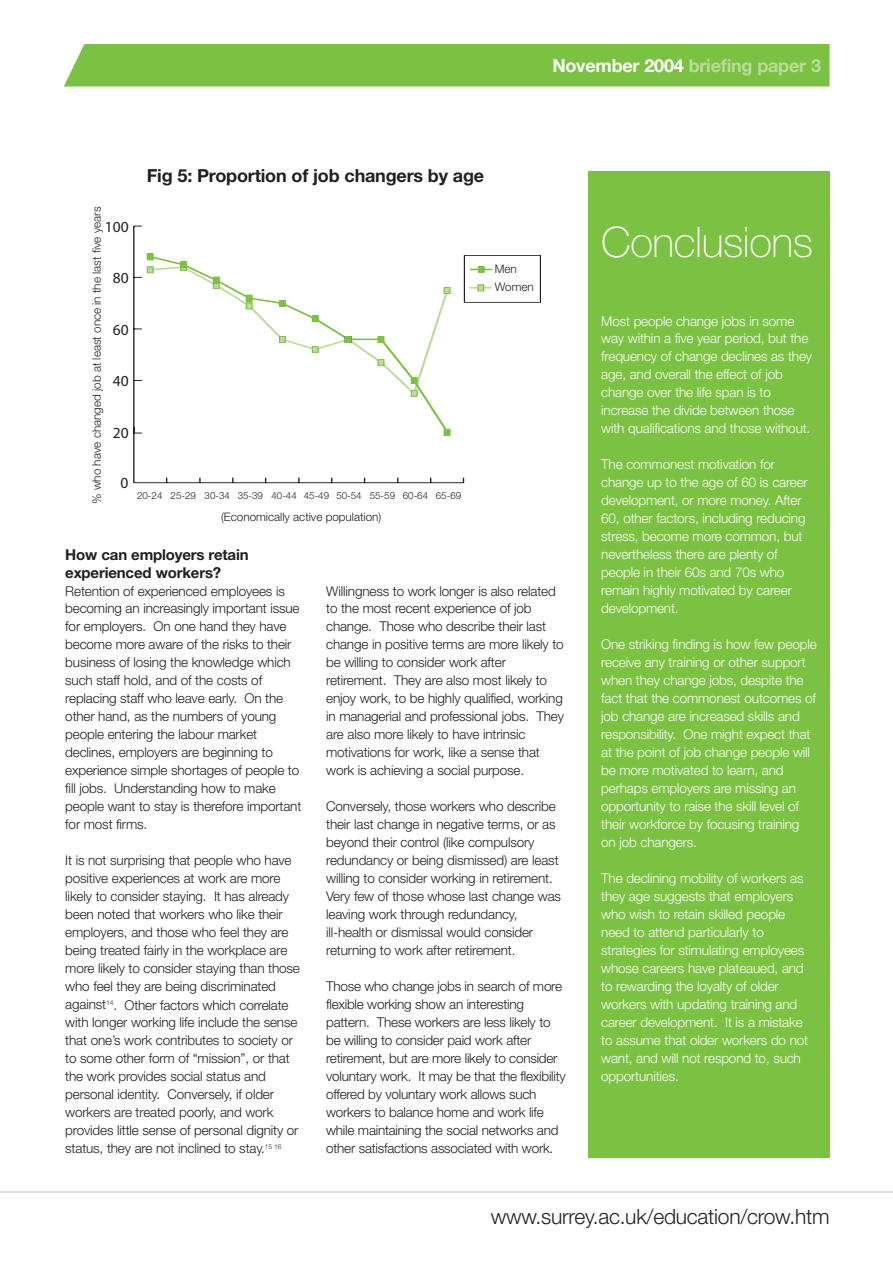
<style>
.page{position:relative;width:893px;height:1263px;background:#fff}
.page>*{position:absolute;margin:0;border:0;box-sizing:border-box;transform-origin:0 0}
.t1{font:100 42px "Helvetica Neue";letter-spacing:-.01em;color:#fff}
.t2{font:300 21px "Helvetica Neue";letter-spacing:-.01em;color:#231f20}
.t3{font:700 18px "Helvetica Neue";letter-spacing:-.01em;color:#231f20}
.t4{font:700 18px "Helvetica Neue";letter-spacing:-.01em;color:#bbdc9b}
.t5{font:15.45px "Myriad";color:#231f20}
.t6{font:700 15px/18px "Helvetica Neue";letter-spacing:-.01em;color:#231f20}
.t7{font:300 13.5px/18px "Helvetica Neue";letter-spacing:-.01em;color:#231f20}
.t8{font:300 13.5px/18px "Helvetica Neue";letter-spacing:-.01em;color:#fff}
.t9{font:300 11.7px/18.6px "Helvetica Neue";color:#231f20}
.t10{font:300 9.75px "Helvetica Neue";color:#231f20}
.s1{color:#fff}
</style>
<div class="page">
<div style="left:588px;top:172px;width:241px;height:986px;background:#7bc142"></div>
<hr style="left:0;top:1191px;width:892px;height:2px;background:#d1d3d4">
<div style="left:64px;top:44px;width:765px;height:43px;background:#7bc142"></div>
<hr style="left:134px;top:482px;width:329px;height:1px;background:#231f20">
<hr style="left:133px;top:226px;width:1px;height:257px;background:#231f20">
<svg style="left:133px;top:427px;width:9px;height:7px"></svg>
<div style="left:411px;top:390px;width:6px;height:7px;border:1px solid #7bc142"></div>
<svg style="left:134px;top:254px;width:316px;height:142px"></svg>
<div style="left:411px;top:377px;width:6px;height:7px;border:1px solid #7bc142"></div>
<svg style="left:444px;top:429px;width:6px;height:6px"></svg>
<div style="left:478px;top:266px;width:6px;height:7px;border:1px solid #7bc142"></div>
<hr style="left:470px;top:268px;width:21px;height:2px;background:#7bc142">
<hr style="left:470px;top:287px;width:21px;height:2px;background:#bbdc9b">
<div style="left:477px;top:285px;width:7px;height:6px;border:1px solid #7bc142"></div>
<div style="left:464px;top:255px;width:76px;height:48px;border:1px solid #231f20"></div>
<h3 class="t3" style="left:147px;top:169px;width:339px">Fig 5: Proportion of job changers by age</h3>
<h3 class="t4" style="left:552px;top:59px;width:270px"><span class="s1">November 2004</span> briefing paper 3</h3>
<p class="t9" style="left:88px;top:504px;width:299px;rotate:-90deg">% who have changed job at least once in the last five years</p>
<p class="t5" style="left:105px;top:221px;width:25px">100</p>
<p class="t5" style="left:113px;top:272px;width:17px">80</p>
<p class="t5" style="left:113px;top:324px;width:17px">60</p>
<p class="t5" style="left:113px;top:375px;width:17px">40</p>
<p class="t5" style="left:113px;top:427px;width:17px">20</p>
<p class="t5" style="left:121px;top:477px;width:9px">0</p>
<p class="t10" style="left:137px;top:492px;width:60px">20-24 25-29</p>
<p class="t10" style="left:205px;top:492px;width:94px">30-34 35-39 40-44</p>
<p class="t10" style="left:436px;top:492px;width:27px">65-69</p>
<p class="t10" style="left:304px;top:492px;width:126px">45-49 50-54 55-59 60-64</p>
<p class="t9" style="left:221px;top:508px;width:162px">(Economically active population)</p>
<p class="t9" style="left:495px;top:260px;width:40px">Men<br>Women</p>
<p class="t6" style="left:65px;top:547px;width:185px">How can employers retain experienced workers?</p>
<p class="t7" style="left:65px;top:583px;width:237px">Retention of experienced employees is becoming an increasingly important issue for employers. On one hand they have become more aware of the risks to their business of losing the knowledge which such staff hold, and of the costs of replacing staff who leave early. On the other hand, as the numbers of young people entering the labour market declines, employers are beginning to experience simple shortages of people to fill jobs. Understanding how to make people want to stay is therefore important for most firms.</p>
<p class="t7" style="left:65px;top:853px;width:236px">It is not surprising that people who have positive experiences at work are more likely to consider staying. It has already been noted that workers who like their employers, and those who feel they are being treated fairly in the workplace are more likely to consider staying than those who feel they are being discriminated against<sup>14</sup>. Other factors which correlate with longer working life include the sense that one’s work contributes to society or to some other form of “mission”, or that the work provides social status and personal identity. Conversely, if older workers are treated poorly, and work provides little sense of personal dignity or status, they are not inclined to stay.<sup>15</sup> <sup>16</sup></p>
<p class="t7" style="left:326px;top:583px;width:239px">Willingness to work longer is also related to the most recent experience of job change. Those who describe their last change in positive terms are more likely to be willing to consider work after retirement. They are also most likely to enjoy work, to be highly qualified, working in managerial and professional jobs. They are also more likely to have intrinsic motivations for work, like a sense that work is achieving a social purpose.</p>
<p class="t7" style="left:326px;top:799px;width:236px">Conversely, those workers who describe their last change in negative terms, or as beyond their control (like compulsory redundancy or being dismissed) are least willing to consider working in retirement.<br>Very few of those whose last change was leaving work through redundancy, ill-health or dismissal would consider returning to work after retirement.</p>
<p class="t7" style="left:326px;top:979px;width:241px">Those who change jobs in search of more flexible working show an interesting pattern. These workers are less likely to be willing to consider paid work after retirement, but are more likely to consider voluntary work. It may be that the flexibility offered by voluntary work allows such workers to balance home and work life while maintaining the social networks and other satisfactions associated with work.</p>
<h1 class="t1" style="left:601px;top:227px;width:213px">Conclusions</h1>
<p class="t8" style="left:601px;top:313px;width:212px">Most people change jobs in some way within a five year period, but the frequency of change declines as they age, and overall the effect of job change over the life span is to increase the divide between those with qualifications and those without.</p>
<p class="t8" style="left:601px;top:457px;width:208px">The commonest motivation for change up to the age of 60 is career development, or more money. After<br>60, other factors, including reducing stress, become more common, but nevertheless there are plenty of people in their 60s and 70s who remain highly motivated by career development.</p>
<p class="t8" style="left:601px;top:637px;width:217px">One striking finding is how few people receive any training or other support when they change jobs, despite the fact that the commonest outcomes of job change are increased skills and responsibility. One might expect that at the point of job change people will be more motivated to learn, and perhaps employers are missing an opportunity to raise the skill level of their workforce by focusing training on job changers.</p>
<p class="t8" style="left:601px;top:871px;width:208px">The declining mobility of workers as they age suggests that employers who wish to retain skilled people need to attend particularly to strategies for stimulating employees whose careers have plateaued, and to rewarding the loyalty of older workers with updating training and career development. It is a mistake to assume that older workers do not want, and will not respond to, such opportunities.</p>
<h2 class="t2" style="left:491px;top:1209px;width:340px">www.surrey.ac.uk/education/crow.htm</h2>
</div>
